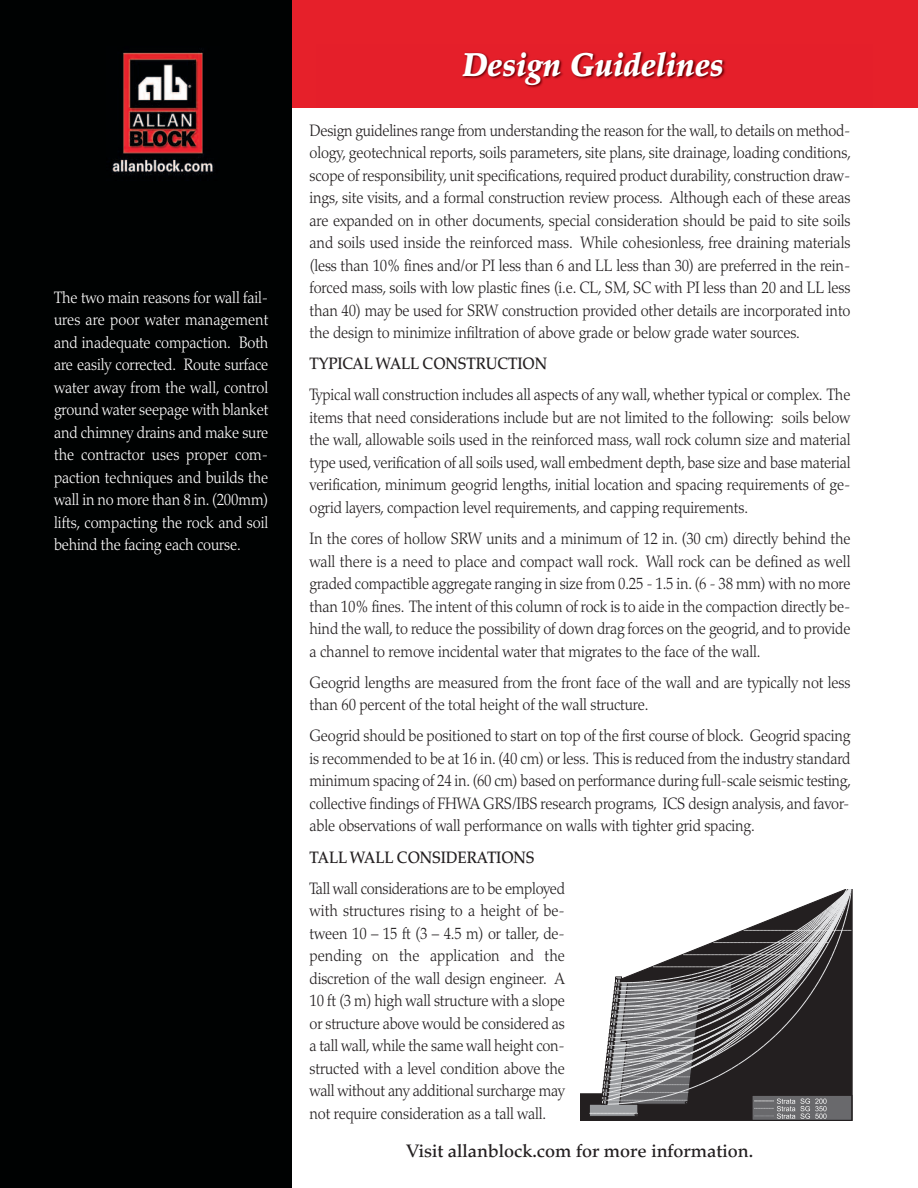
<style>
.page{position:relative;width:918px;height:1188px;background:#fff}
.page>*{position:absolute;margin:0;border:0;box-sizing:border-box;transform-origin:0 0}
.t1{font:italic 900 33px "Palatino";color:#fff;scale:.9 1}
.t2{font:500 18px "Palatino";color:#231f20}
.t3{font:300 16.5px/22.5px "Palatino";letter-spacing:-.01em;color:#231f20;text-align:justify;scale:.9 1}
.t4{font:300 16.5px/22.5px "Palatino";letter-spacing:-.01em;color:#fff;text-align:justify;scale:.9 1}
.t5{font:500 16.5px "Palatino";letter-spacing:-.01em;color:#231f20;scale:.9 1}
</style>
<div class="page">
<div style="left:276px;top:0;width:642px;height:108px;background:#e6202a"></div>
<div style="left:0;top:0;width:292px;height:1188px;background:#000202"></div>
<img style="left:112px;top:52px;width:102px;height:123px">
<img style="left:463px;top:51px;width:263px;height:37px">
<svg style="left:580px;top:890px;width:272px;height:231px"></svg>
<p class="t4" style="left:54px;top:288px;width:240px">The two main reasons for wall fail&shy;ures are poor water management and inadequate compaction. Both are easily corrected. Route surface water away from the wall, control ground water seepage with blanket and chimney drains and make sure the contractor uses proper com&shy;paction techniques and builds the wall in no more than 8 in. (200mm) lifts, compacting the rock and soil behind the facing each course.</p>
<h1 class="t1" style="left:462px;top:52px;width:292px">Design Guidelines</h1>
<p class="t3" style="left:310px;top:121px;width:603px">Design guidelines range from understanding the reason for the wall, to details on method&shy;ology, geotechnical reports, soils parameters, site plans, site drainage, loading conditions, scope of responsibility, unit specifications, required product durability, construction draw&shy;ings, site visits, and a formal construction review process. Although each of these areas are expanded on in other documents, special consideration should be paid to site soils and soils used inside the reinforced mass. While cohesionless, free draining materials (less than 10% fines and/or PI less than 6 and LL less than 30) are preferred in the rein&shy;forced mass, soils with low plastic fines (i.e. CL, SM, SC with PI less than 20 and LL less than 40) may be used for SRW construction provided other details are incorporated into the design to minimize infiltration of above grade or below grade water sources.</p>
<p class="t5" style="left:310px;top:357px;width:265px">TYPICAL WALL CONSTRUCTION</p>
<p class="t3" style="left:310px;top:385px;width:603px">Typical wall construction includes all aspects of any wall, whether typical or complex. The items that need considerations include but are not limited to the following: soils below the wall, allowable soils used in the reinforced mass, wall rock column size and material type used, verification of all soils used, wall embedment depth, base size and base material verification, minimum geogrid lengths, initial location and spacing requirements of ge&shy;ogrid layers, compaction level requirements, and capping requirements.</p>
<p class="t3" style="left:310px;top:529px;width:603px">In the cores of hollow SRW units and a minimum of 12 in. (30 cm) directly behind the wall there is a need to place and compact wall rock. Wall rock can be defined as well graded compactible aggregate ranging in size from 0.25 - 1.5 in. (6 - 38 mm) with no more than 10% fines. The intent of this column of rock is to aide in the compaction directly be&shy;hind the wall, to reduce the possibility of down drag forces on the geogrid, and to provide a channel to remove incidental water that migrates to the face of the wall.</p>
<p class="t3" style="left:310px;top:673px;width:603px">Geogrid lengths are measured from the front face of the wall and are typically not less than 60 percent of the total height of the wall structure.</p>
<p class="t3" style="left:310px;top:726px;width:603px">Geogrid should be positioned to start on top of the first course of block. Geogrid spacing is recommended to be at 16 in. (40 cm) or less. This is reduced from the industry standard minimum spacing of 24 in. (60 cm) based on performance during full-scale seismic testing, collective findings of FHWA GRS/IBS research programs, ICS design analysis, and favor&shy;able observations of wall performance on walls with tighter grid spacing.</p>
<p class="t5" style="left:310px;top:851px;width:252px">TALL WALL CONSIDERATIONS</p>
<p class="t3" style="left:310px;top:879px;width:285px">Tall wall considerations are to be employed with structures rising to a height of be&shy;tween 10 – 15 ft (3 – 4.5 m) or taller, de&shy;pending on the application and the discretion of the wall design engineer. A 10 ft (3 m) high wall structure with a slope or structure above would be considered as a tall wall, while the same wall height con&shy;structed with a level condition above the wall without any additional surcharge may not require consideration as a tall wall.</p>
<p class="t2" style="left:407px;top:1144px;width:348px">Visit allanblock.com for more information.</p>
</div>
